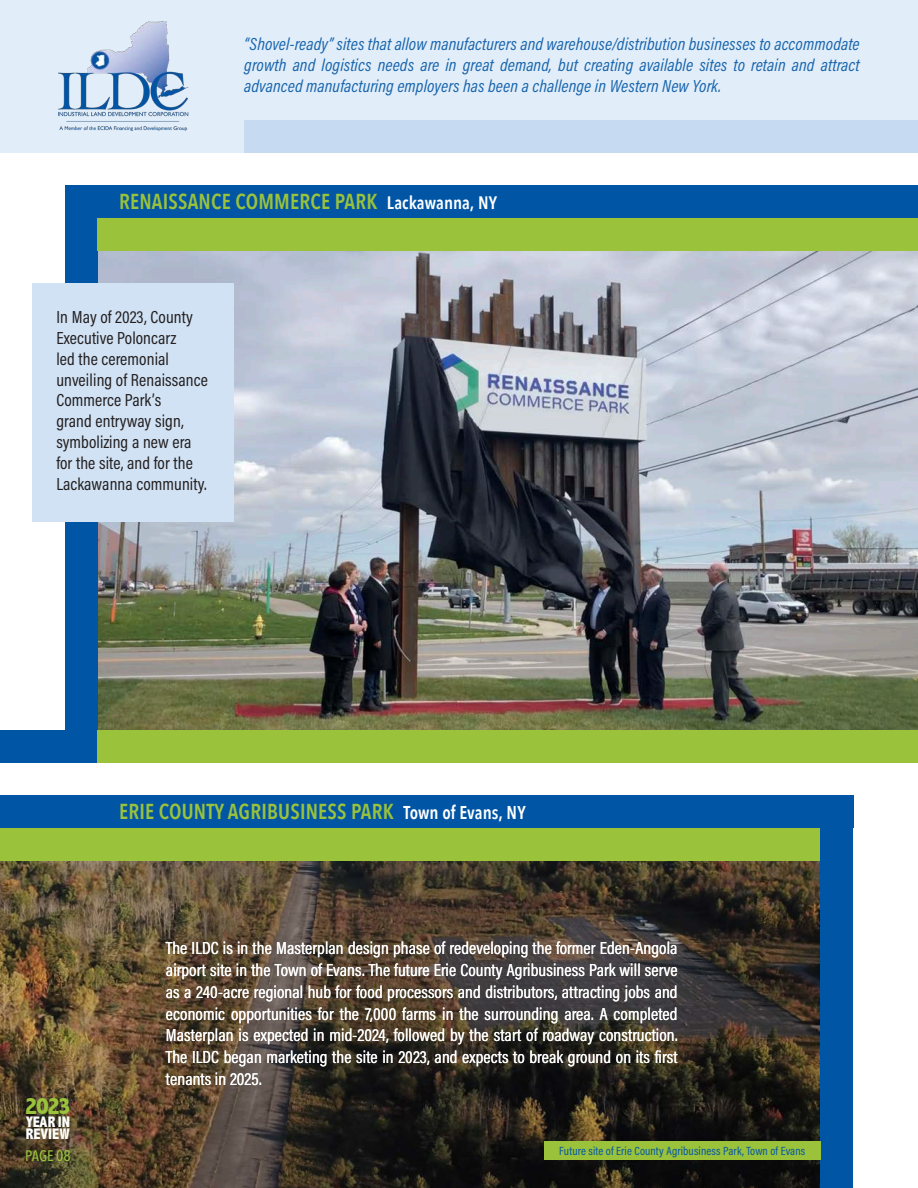
<style>
.page{position:relative;width:918px;height:1188px;background:#fff}
.page>*{position:absolute;margin:0;border:0;box-sizing:border-box;transform-origin:0 0}
.t1{font:800 condensed 24.45px "Abadi";color:#9ac23b}
.t2{font:600 21.6px "Avenir Next Condensed";letter-spacing:.01em;color:#9ac23b}
.t3{font:17.7px/21.8px "Acumin Variable Concept";letter-spacing:.005em;color:#fff;text-align:justify}
.t4{font:17.7px/21px "Acumin Variable Concept";letter-spacing:.005em;color:#0155a5;text-align:justify}
.t5{font:17.7px/20.9px "Acumin Variable Concept";letter-spacing:.005em;color:#231f20}
.t6{font:800 condensed 15.3px "Abadi";color:#fff}
.t7{font:500 15.3px "Avenir Next Condensed";letter-spacing:-.01em;color:#9ac23b}
.t8{font:12px "Acumin Variable Concept";letter-spacing:.01em;color:#0155a5}
.s1{font-size:18px;color:#fff}
.s2{font-size:18.6px;color:#fff}
</style>
<div class="page">
<img style="left:0;top:860px;width:821px;height:328px">
<svg style="left:76px;top:860px;width:584px;height:328px;background:#473c2e"></svg>
<img style="left:97px;top:250px;width:821px;height:480px">
<div style="left:0;top:0;width:918px;height:153px;background:#e1edf8"></div>
<div style="left:0;top:795px;width:853px;height:33px;background:#0155a5"></div>
<div style="left:65px;top:185px;width:32px;height:578px;background:#0155a5"></div>
<div style="left:69px;top:185px;width:849px;height:33px;background:#0155a5"></div>
<img style="left:58px;top:21px;width:130px;height:110px">
<div style="left:244px;top:120px;width:674px;height:33px;background:#c6dbf1"></div>
<div style="left:0;top:730px;width:97px;height:33px;background:#0155a5"></div>
<div style="left:97px;top:218px;width:821px;height:32px;background:#9ac23b"></div>
<div style="left:0;top:828px;width:821px;height:32px;background:#9ac23b"></div>
<div style="left:821px;top:828px;width:32px;height:360px;background:#0155a5"></div>
<div style="left:97px;top:730px;width:821px;height:33px;background:#9ac23b"></div>
<div style="left:32px;top:283px;width:201px;height:239px;background:#d1e2f4"></div>
<div style="left:544px;top:1142px;width:277px;height:18px;background:#9ac23b"></div>
<p class="t4" style="left:244px;top:33px;width:617px">“Shovel-ready” sites that allow manufacturers and warehouse/distribution businesses to accommodate growth and logistics needs are in great demand, but creating available sites to retain and attract advanced manufacturing employers has been a challenge in Western New York.</p>
<p class="t2" style="left:119px;top:183px;width:380px">RENAISSANCE COMMERCE PARK <span class="s1">Lackawanna, NY</span></p>
<p class="t5" style="left:56px;top:306px;width:153px">In May of 2023, County<br>Executive Poloncarz<br>led the ceremonial unveiling of Renaissance<br>Commerce Park’s<br>grand entryway sign, symbolizing a new era for the site, and for the<br>Lackawanna community.</p>
<p class="t2" style="left:119px;top:793px;width:408px">ERIE COUNTY AGRIBUSINESS PARK <span class="s2">Town of Evans, NY</span></p>
<p class="t1" style="left:25px;top:1092px;width:47px">2023</p>
<p class="t6" style="left:26px;top:1113px;width:46px">YEAR IN</p>
<p class="t6" style="left:26px;top:1125px;width:45px">REVIEW</p>
<p class="t7" style="left:25px;top:1146px;width:47px">PAGE 08</p>
<p class="t3" style="left:166px;top:937px;width:513px">The ILDC is in the Masterplan design phase of redeveloping the former Eden-Angola airport site in the Town of Evans. The future Erie County Agribusiness Park will serve as a 240-acre regional hub for food processors and distributors, attracting jobs and economic opportunities for the 7,000 farms in the surrounding area. A completed Masterplan is expected in mid-2024, followed by the start of roadway construction.<br>The ILDC began marketing the site in 2023, and expects to break ground on its first tenants in 2025.</p>
<p class="t8" style="left:559px;top:1143px;width:247px">Future site of Erie County Agribusiness Park, Town of Evans</p>
</div>
